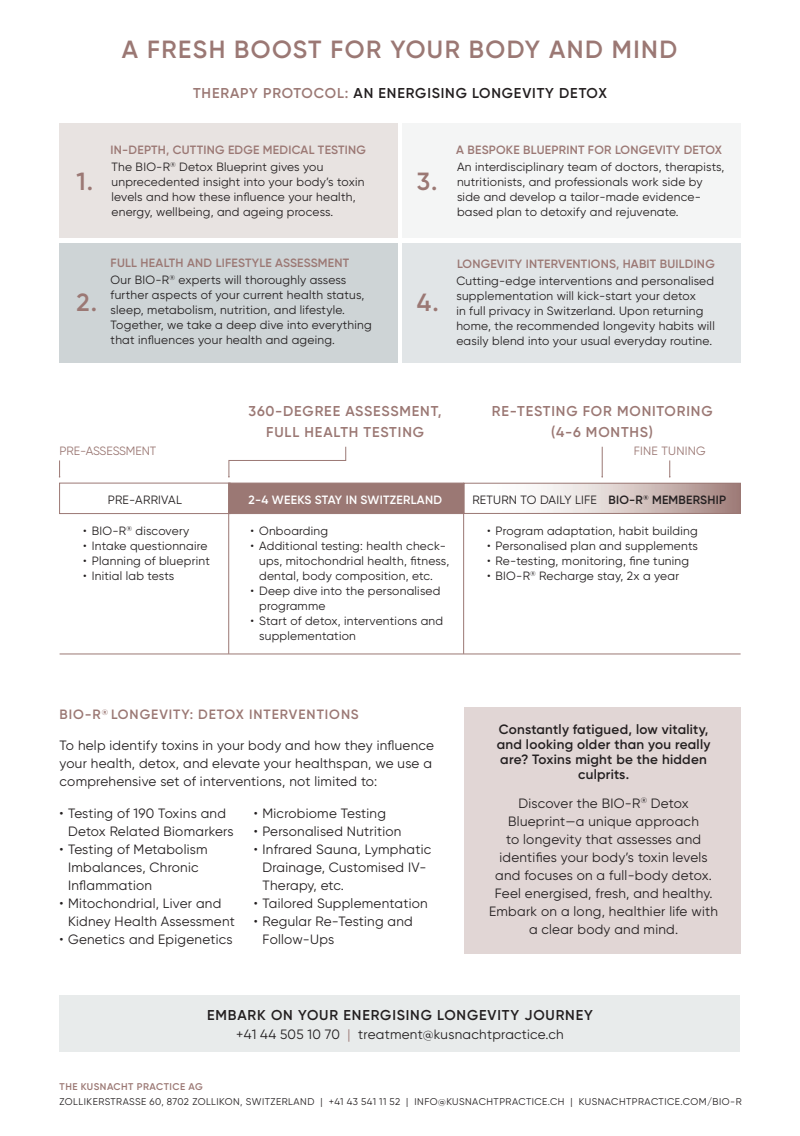
<style>
.page{position:relative;width:800px;height:1136px;background:#fff}
.page>*{position:absolute;margin:0;border:0;box-sizing:border-box;transform-origin:0 0}
.CHAPTER{font:600 24.9px "Gilroy";letter-spacing:.06em;color:#9b7874}
.CHAPTER-2{font:600 14.25px "Gilroy";letter-spacing:.06em;color:#231f20}
.CHAPTER-3{font:600 14.25px "Gilroy";letter-spacing:.06em;color:#9b7874}
.TXT{font:13.5px/18px "Gilroy";letter-spacing:.02em;color:#231f20}
.TXT-2{font:600 13.5px/15px "Gilroy";letter-spacing:.02em;color:#231f20;text-align:center}
.LIST{font:13.5px "Gilroy";letter-spacing:.02em;color:#231f20}
.CHAPTER-4{font:600 13.5px "Gilroy";letter-spacing:.07em;color:#9b7874}
.LIST-2{font:12px/15px "Gilroy";letter-spacing:.02em;color:#231f20}
.LIST-3{font:600 12px "Gilroy";letter-spacing:.02em;color:#9b7874}
.LIST-4{font:600 12px "Gilroy";letter-spacing:.02em;color:#fff}
.LIST-5{font:600 12px "Gilroy";letter-spacing:.02em;color:#231f20}
.LIST-6{font:12px "Gilroy";letter-spacing:-.005em;color:#9b7874}
.LIST-7{font:12px "Gilroy";letter-spacing:.02em;color:#9b7874}
.TXT-3{font:9.75px/15px "Gilroy";letter-spacing:.05em;color:#231f20}
.s1{color:#9b7874}
.s2{font-weight:600;color:#9b7874}
</style>
<div class="page">
<div style="left:59px;top:483px;width:171px;height:30px;background:#fff;border:1px solid #9b7874"></div>
<svg style="left:541px;top:485px;width:197px;height:26px;background:#d1c1be"></svg>
<div style="left:463px;top:483px;width:277px;height:30px;border:1px solid #9b7874"></div>
<svg style="left:59px;top:460px;width:1px;height:17px"></svg>
<svg style="left:669px;top:460px;width:1px;height:17px"></svg>
<hr style="left:601px;top:446px;width:1px;height:31px;background:#9b7874">
<svg style="left:228px;top:446px;width:118px;height:31px"></svg>
<hr style="left:228px;top:483px;width:1px;height:170px;background:#9b7874">
<hr style="left:463px;top:483px;width:1px;height:170px;background:#9b7874">
<hr style="left:60px;top:653px;width:680px;height:1px;background:#9b7874">
<div style="left:228px;top:483px;width:235px;height:30px;background:#9b7874"></div>
<div style="left:463px;top:707px;width:277px;height:246px;background:#e1d6d5"></div>
<div style="left:60px;top:995px;width:680px;height:57px;background:#e8ebeb"></div>
<div style="left:402px;top:123px;width:338px;height:115px;background:#f4f5f5"></div>
<div style="left:402px;top:244px;width:338px;height:119px;background:#e1e5e7"></div>
<div style="left:60px;top:123px;width:338px;height:115px;background:#e8e3e1"></div>
<div style="left:60px;top:244px;width:338px;height:119px;background:#ced4d6"></div>
<p class="CHAPTER" style="left:122px;top:34px;width:557px">A FRESH BOOST FOR YOUR BODY AND MIND</p>
<p class="CHAPTER-2" style="left:193px;top:84px;width:415px"><span class="s1">THERAPY PROTOCOL:</span> AN ENERGISING LONGEVITY DETOX</p>
<p class="LIST-3" style="left:111px;top:143px;width:257px">IN-DEPTH, CUTTING EDGE MEDICAL TESTING</p>
<p class="LIST-3" style="left:456px;top:143px;width:267px">A BESPOKE BLUEPRINT FOR LONGEVITY DETOX</p>
<p class="LIST-2" style="left:111px;top:159px;width:254px">The BIO-R<sup>®</sup> Detox Blueprint gives you unprecedented insight into your body’s toxin levels and how these influence your health, energy, wellbeing, and ageing process.</p>
<p class="LIST-2" style="left:457px;top:159px;width:269px">An interdisciplinary team of doctors, therapists, nutritionists, and professionals work side by side and develop a tailor-made evidence&shy;based plan to detoxify and rejuvenate.</p>
<p class="CHAPTER" style="left:76px;top:166px;width:18px">1.</p>
<p class="CHAPTER" style="left:417px;top:166px;width:22px">3.</p>
<p class="LIST-3" style="left:111px;top:256px;width:240px">FULL HEALTH AND LIFESTYLE ASSESSMENT</p>
<p class="LIST-3" style="left:457px;top:256px;width:259px">LONGEVITY INTERVENTIONS, HABIT BUILDING</p>
<p class="LIST-2" style="left:111px;top:272px;width:262px">Our BIO-R<sup>®</sup> experts will thoroughly assess further aspects of your current health status, sleep, metabolism, nutrition, and lifestyle.<br>Together, we take a deep dive into everything that influences your health and ageing.</p>
<p class="LIST-2" style="left:456px;top:273px;width:260px">Cutting-edge interventions and personalised supplementation will kick-start your detox<br>in full privacy in Switzerland. Upon returning home, the recommended longevity habits will easily blend into your usual everyday routine.</p>
<p class="CHAPTER" style="left:76px;top:287px;width:22px">2.</p>
<p class="CHAPTER" style="left:417px;top:287px;width:23px">4.</p>
<p class="CHAPTER-3" style="left:248px;top:402px;width:194px">360-DEGREE ASSESSMENT,</p>
<p class="CHAPTER-3" style="left:266px;top:423px;width:159px">FULL HEALTH TESTING</p>
<p class="CHAPTER-3" style="left:491px;top:402px;width:222px">RE-TESTING FOR MONITORING</p>
<p class="CHAPTER-3" style="left:551px;top:423px;width:103px">(4-6 MONTHS)</p>
<p class="LIST-6" style="left:60px;top:443px;width:98px">PRE-ASSESSMENT</p>
<p class="LIST-7" style="left:633px;top:443px;width:73px">FINE TUNING</p>
<p class="LIST-2" style="left:108px;top:492px;width:76px">PRE-ARRIVAL</p>
<p class="LIST-2" style="left:472px;top:492px;width:126px">RETURN TO DAILY LIFE</p>
<p class="LIST-5" style="left:608px;top:492px;width:119px">BIO-R<sup>®</sup> MEMBERSHIP</p>
<p class="LIST-4" style="left:248px;top:492px;width:195px">2-4 WEEKS STAY IN SWITZERLAND</p>
<p class="LIST-2" style="left:83px;top:522px;width:107px">• BIO-R<sup>®</sup> discovery</p>
<p class="LIST-2" style="left:83px;top:537px;width:126px">• Intake questionnaire</p>
<p class="LIST-2" style="left:83px;top:552px;width:128px">• Planning of blueprint</p>
<p class="LIST-2" style="left:83px;top:567px;width:92px">• Initial lab tests</p>
<p class="LIST-2" style="left:250px;top:522px;width:79px">• Onboarding</p>
<p class="LIST-2" style="left:259px;top:537px;width:191px;text-indent:-9px">• Additional testing: health check&shy;ups, mitochondrial health, fitness, dental, body composition, etc.</p>
<p class="LIST-2" style="left:259px;top:582px;width:183px;text-indent:-9px">• Deep dive into the personalised programme</p>
<p class="LIST-2" style="left:259px;top:612px;width:185px;text-indent:-9px">• Start of detox, interventions and supplementation</p>
<p class="CHAPTER-4" style="left:60px;top:706px;width:300px">BIO-R<sup>®</sup> LONGEVITY: DETOX INTERVENTIONS</p>
<p class="TXT" style="left:60px;top:736px;width:376px">To help identify toxins in your body and how they influence your health, detox, and elevate your healthspan, we use a comprehensive set of interventions, not limited to:</p>
<p class="TXT" style="left:68px;top:804px;width:167px;text-indent:-9px">• Testing of 190 Toxins and<br>Detox Related Biomarkers</p>
<p class="TXT" style="left:68px;top:840px;width:141px;text-indent:-9px">• Testing of Metabolism<br>Imbalances, Chronic<br>Inflammation</p>
<p class="TXT" style="left:68px;top:894px;width:168px;text-indent:-9px">• Mitochondrial, Liver and<br>Kidney Health Assessment</p>
<p class="TXT" style="left:60px;top:930px;width:174px">• Genetics and Epigenetics</p>
<p class="TXT" style="left:254px;top:804px;width:133px">• Microbiome Testing</p>
<p class="TXT" style="left:254px;top:822px;width:149px">• Personalised Nutrition</p>
<p class="TXT" style="left:262px;top:840px;width:170px;text-indent:-9px">• Infrared Sauna, Lymphatic<br>Drainage, Customised IV-<br>Therapy, etc.</p>
<p class="TXT" style="left:254px;top:894px;width:175px">• Tailored Supplementation</p>
<p class="TXT" style="left:262px;top:912px;width:152px;text-indent:-9px">• Regular Re-Testing and<br>Follow-Ups</p>
<p class="LIST-2" style="left:487px;top:522px;width:212px">• Program adaptation, habit building</p>
<p class="LIST-2" style="left:487px;top:537px;width:212px">• Personalised plan and supplements</p>
<p class="LIST-2" style="left:487px;top:552px;width:203px">• Re-testing, monitoring, fine tuning</p>
<p class="LIST-2" style="left:487px;top:567px;width:193px">• BIO-R<sup>®</sup> Recharge stay, 2x a year</p>
<p class="TXT-2" style="left:496px;top:721px;width:215px">Constantly fatigued, low vitality, and looking older than you really are? Toxins might be the hidden culprits.</p>
<p class="TXT" style="left:489px;top:793px;width:230px;text-align:center">Discover the BIO-R<sup>®</sup> Detox<br>Blueprint—a unique approach<br>to longevity that assesses and identifies your body’s toxin levels and focuses on a full-body detox.<br>Feel energised, fresh, and healthy.<br>Embark on a long, healthier life with a clear body and mind.</p>
<p class="CHAPTER-2" style="left:207px;top:1006px;width:387px">EMBARK ON YOUR ENERGISING LONGEVITY JOURNEY</p>
<p class="LIST" style="left:236px;top:1026px;width:329px">+41 44 505 10 70 <span class="s1">|</span> treatment@kusnachtpractice.ch</p>
<p class="TXT-3" style="left:60px;top:1078px;width:683px"><span class="s2">THE KUSNACHT PRACTICE AG<br></span>ZOLLIKERSTRASSE 60, 8702 ZOLLIKON, SWITZERLAND | +41 43 541 11 52 | INFO@KUSNACHTPRACTICE.CH | KUSNACHTPRACTICE.COM/BIO-R</p>
</div>
